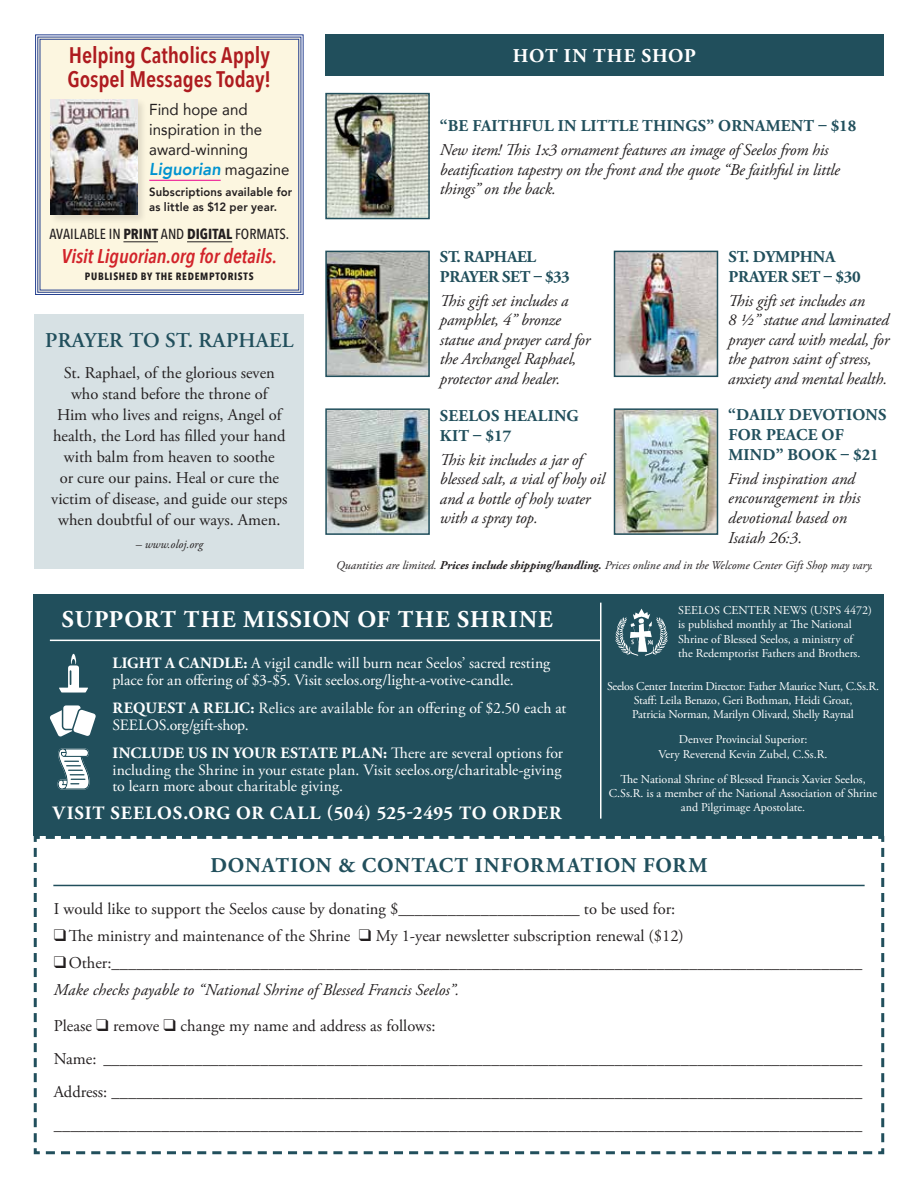
<style>
.page{position:relative;width:918px;height:1188px;background:#fff}
.page>*{position:absolute;margin:0;border:0;box-sizing:border-box;transform-origin:0 0}
.t1{font:700 24px "Adobe Garamond Pro";letter-spacing:.05em;color:#fff}
.t2{font:600 22.5px/23.9px "Avenir Next Condensed";letter-spacing:-.005em;color:#ae1b1f}
.t3{font:700 21px "Adobe Garamond Pro";letter-spacing:.035em;color:#214f5c}
.t4{font:600 21px "Adobe Garamond Pro";letter-spacing:.015em;color:#214f5c}
.t5{font:italic 600 19.8px "Avenir Next Condensed";letter-spacing:-.005em;color:#d2232a}
.t6{font:700 19.5px "Adobe Garamond Pro";letter-spacing:.04em;color:#fff}
.t7{font:700 18.75px "Adobe Garamond Pro";letter-spacing:.04em;color:#fff}
.t8{font:italic 800 17.25px "Avenir";letter-spacing:.005em;color:#0093d0;scale:.95 1}
.t9{font:16.5px/21px "Adobe Garamond Pro";color:#231f20}
.t10{font:italic 16.5px/19.5px "Adobe Garamond Pro";letter-spacing:-.01em;color:#231f20}
.t11{font:700 16.5px/19.8px "Adobe Garamond Pro";letter-spacing:.015em;color:#214f5c}
.t12{font:700 16.5px/19.8px "Adobe Garamond Pro";letter-spacing:-.005em;color:#214f5c}
.t13{font:700 16.5px/19.8px "Adobe Garamond Pro";letter-spacing:-.015em;color:#214f5c}
.t14{font:15.9px/19.8px "Avenir";color:#231f20;scale:.95 1}
.t15{font:15.75px/16.5px "Adobe Garamond Pro";color:#fff}
.t16{font:500 14.55px "Avenir Next Condensed";color:#231f20}
.t17{font:12px/14.4px "Adobe Garamond Pro";color:#fff;text-align:center}
.t18{font:italic 12px "Adobe Garamond Pro";color:#231f20}
.t19{font:800 11.85px/14.5px "Avenir";letter-spacing:.015em;color:#231f20;scale:.95 1}
.t20{font:700 10.65px "Avenir Next Condensed";letter-spacing:.065em;color:#231f20}
.s1{font-weight:400;font-style:normal;font-size:15.9px;color:#231f20}
.s2{font-weight:700}
.s3{font-style:italic}
</style>
<div class="page">
<svg style="left:33px;top:834px;width:852px;height:321px"></svg>
<div style="left:34px;top:594px;width:850px;height:242px;background:#214f5c"></div>
<svg style="left:59px;top:653px;width:29px;height:40px"></svg>
<div style="left:62px;top:704px;width:20px;height:26px;border:2px solid #214f5c;border-radius:3px"></div>
<svg style="left:50px;top:707px;width:46px;height:30px"></svg>
<hr style="left:50px;top:640px;width:551px;height:1px;background:#fff">
<hr style="left:53px;top:885px;width:812px;height:1px;background:#214f5c">
<hr style="left:600px;top:603px;width:2px;height:216px;background:#fff">
<svg style="left:615px;top:609px;width:53px;height:47px"></svg>
<div style="left:325px;top:34px;width:559px;height:42px;background:#214f5c"></div>
<img style="left:328px;top:411px;width:99px;height:121px">
<div style="left:325px;top:408px;width:105px;height:127px;border:2px solid #214f5c"></div>
<img style="left:617px;top:254px;width:98px;height:120px">
<div style="left:614px;top:251px;width:104px;height:126px;border:2px solid #214f5c"></div>
<img style="left:617px;top:411px;width:98px;height:121px">
<div style="left:614px;top:408px;width:104px;height:127px;border:2px solid #214f5c"></div>
<div style="left:34px;top:314px;width:270px;height:254px;background:#d7e1e4"></div>
<img style="left:328px;top:254px;width:99px;height:120px">
<div style="left:325px;top:251px;width:105px;height:126px;border:2px solid #214f5c"></div>
<svg style="left:35px;top:34px;width:269px;height:261px;background:#f2eedd"></svg>
<div style="left:40px;top:39px;width:259px;height:252px;border:1px solid #25408f"></div>
<hr style="left:149px;top:180px;width:72px;height:1px;background:#ec008c">
<div style="left:49px;top:98px;width:98px;height:127px;background:#231f20;opacity:.13"></div>
<img style="left:51px;top:100px;width:86px;height:115px">
<hr style="left:123px;top:241px;width:35px;height:1px;background:#231f20">
<hr style="left:187px;top:241px;width:45px;height:1px;background:#231f20">
<svg style="left:57px;top:748px;width:33px;height:42px"></svg>
<img style="left:328px;top:96px;width:99px;height:120px">
<div style="left:325px;top:93px;width:105px;height:126px;border:2px solid #214f5c"></div>
<h2 class="t2" style="left:67px;top:43px;width:205px">Helping Catholics Apply<br>Gospel Messages Today!</h2>
<p class="t14" style="left:149px;top:100px;width:120px">Find hope and inspiration in the award-winning</p>
<p class="t8" style="left:149px;top:159px;width:149px">Liguorian <span class="s1">magazine</span></p>
<p class="t19" style="left:149px;top:185px;width:152px">Subscriptions available for as little as $12 per year.</p>
<p class="t16" style="left:49px;top:225px;width:241px">AVAILABLE IN <span class="s2">PRINT</span> AND <span class="s2">DIGITAL</span> FORMATS.</p>
<p class="t5" style="left:61px;top:244px;width:217px">Visit Liguorian.org for details.</p>
<p class="t20" style="left:85px;top:270px;width:170px">PUBLISHED BY THE REDEMPTORISTS</p>
<p class="t4" style="left:45px;top:328px;width:250px">PRAYER TO ST. RAPHAEL</p>
<p class="t9" style="left:51px;top:363px;width:238px;text-align:center">St. Raphael, of the glorious seven who stand before the throne of<br>Him who lives and reigns, Angel of health, the Lord has filled your hand with balm from heaven to soothe<br>or cure our pains. Heal or cure the victim of disease, and guide our steps when doubtful of our ways. Amen.</p>
<p class="t18" style="left:136px;top:537px;width:69px">– www.oloj.org</p>
<p class="t6" style="left:513px;top:44px;width:185px">HOT IN THE SHOP</p>
<p class="t11" style="left:440px;top:116px;width:418px">“BE FAITHFUL IN LITTLE THINGS” ORNAMENT – $18</p>
<p class="t10" style="left:440px;top:141px;width:402px">New item! This 1x3 ornament features an image of Seelos from his beatification tapestry on the front and the quote “Be faithful in little things” on the back.</p>
<p class="t13" style="left:440px;top:247px;width:131px">ST. RAPHAEL<br>PRAYER SET – $33</p>
<p class="t10" style="left:440px;top:291px;width:152px">This gift set includes a pamphlet, 4” bronze statue and prayer card for the Archangel Raphael, protector and healer.</p>
<p class="t11" style="left:440px;top:406px;width:140px">SEELOS HEALING<br>KIT – $17</p>
<p class="t10" style="left:440px;top:450px;width:167px">This kit includes a jar of blessed salt, a vial of holy oil and a bottle of holy water with a spray top.</p>
<p class="t12" style="left:728px;top:247px;width:134px">ST. DYMPHNA<br>PRAYER SET – $30</p>
<p class="t10" style="left:728px;top:291px;width:163px">This gift set includes an<br>8 ½” statue and laminated prayer card with medal, for the patron saint of stress, anxiety and mental health.</p>
<p class="t11" style="left:728px;top:406px;width:160px">“DAILY DEVOTIONS<br>FOR PEACE OF<br>MIND” BOOK – $21</p>
<p class="t10" style="left:728px;top:469px;width:134px">Find inspiration and encouragement in this devotional based on<br>Isaiah 26:3.</p>
<p class="t18" style="left:336px;top:558px;width:539px">Quantities are limited. <span class="s2">Prices include shipping/handling.</span> Prices online and in the Welcome Center Gift Shop may vary.</p>
<h1 class="t1" style="left:62px;top:605px;width:493px">SUPPORT THE MISSION OF THE SHRINE</h1>
<p class="t15" style="left:112px;top:655px;width:439px"><span class="s2">LIGHT A CANDLE:</span> A vigil candle will burn near Seelos’ sacred resting place for an offering of $3-$5. Visit seelos.org/light-a-votive-candle.</p>
<p class="t15" style="left:112px;top:700px;width:455px"><span class="s2">REQUEST A RELIC:</span> Relics are available for an offering of $2.50 each at<br>SEELOS.org/gift-shop.</p>
<p class="t15" style="left:112px;top:745px;width:452px;text-align:justify"><span class="s2">INCLUDE US IN YOUR ESTATE PLAN:</span> There are several options for including the Shrine in your estate plan. Visit seelos.org/charitable-giving to learn more about charitable giving.</p>
<p class="t7" style="left:53px;top:802px;width:510px">VISIT SEELOS.ORG OR CALL (504) 525-2495 TO ORDER</p>
<p class="t17" style="left:678px;top:603px;width:195px;text-align:left">SEELOS CENTER NEWS (USPS 4472) is published monthly at The National Shrine of Blessed Seelos, a ministry of<br>the Redemptorist Fathers and Brothers.</p>
<p class="t17" style="left:607px;top:679px;width:274px">Seelos Center Interim Director: Father Maurice Nutt, C.Ss.R.<br>Staff: Leila Benazo, Geri Bothman, Heidi Groat,<br>Patricia Norman, Marilyn Olivard, Shelly Raynal</p>
<p class="t17" style="left:659px;top:733px;width:171px">Denver Provincial Superior:<br>Very Reverend Kevin Zubel, C.Ss.R.</p>
<p class="t17" style="left:609px;top:772px;width:270px">The National Shrine of Blessed Francis Xavier Seelos,<br>C.Ss.R. is a member of the National Association of Shrine and Pilgrimage Apostolate.</p>
<p class="t3" style="left:210px;top:853px;width:499px">DONATION &amp; CONTACT INFORMATION FORM</p>
<p class="t9" style="left:54px;top:899px;width:623px">I would like to support the Seelos cause by donating $______________________ to be used for:</p>
<p class="t9" style="left:54px;top:926px;width:632px">❑The ministry and maintenance of the Shrine ❑ My 1-year newsletter subscription renewal ($12)</p>
<p class="t9" style="left:54px;top:950px;width:810px;line-height:27px">❑Other:___________________________________________________________________________________________<br><span class="s3">Make checks payable to “National Shrine of Blessed Francis Seelos”.</span></p>
<p class="t9" style="left:54px;top:1010px;width:810px;line-height:33px">Please ❑ remove ❑ change my name and address as follows:<br>Name: ____________________________________________________________________________________________ Address: ___________________________________________________________________________________________ __________________________________________________________________________________________________</p>
</div>
